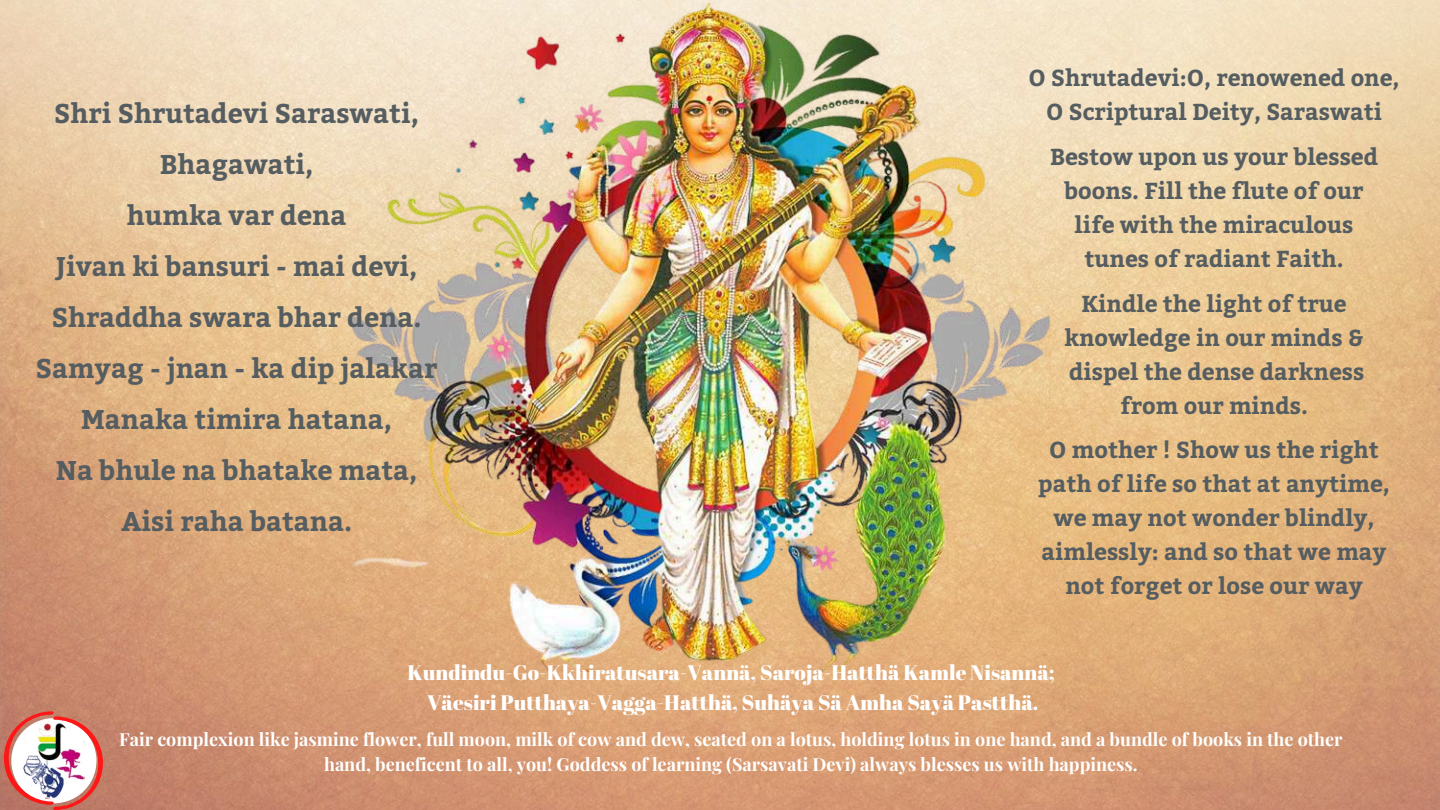
<style>
.page{position:relative;width:1440px;height:810px;background:#fff}
.page>*{position:absolute;margin:0;border:0;box-sizing:border-box;transform-origin:0 0}
.t1{font:700 27px/51px "Bitter";color:#555d61;text-align:center}
.t2{font:700 23px/34px "Bitter";color:#555d61;text-align:center}
.t3{font:21px/29.2px "Abril Fatface";color:#fff;text-align:center}
.t4{font:700 18px/25.1px "Playfair Display";color:#fff;text-align:center}
</style>
<div class="page">
<img style="left:0;top:0;width:1440px;height:810px">
<img style="left:253px;top:0;width:912px;height:671px">
<svg style="left:4px;top:711px;width:99px;height:99px"></svg>
<img style="left:23px;top:721px;width:61px;height:79px">
<p class="t1" style="left:36px;top:87px;width:403px">Shri Shrutadevi Saraswati,<br>Bhagawati,<br>humka var dena<br>Jivan ki bansuri - mai devi,<br>Shraddha swara bhar dena.<br>Samyag - jnan - ka dip jalakar<br>Manaka timira hatana,<br>Na bhule na bhatake mata,<br>Aisi raha batana.</p>
<p class="t2" style="left:1029px;top:60px;width:373px">O Shrutadevi:O, renowened one,<br>O Scriptural Deity, Saraswati</p>
<p class="t2" style="left:1050px;top:139px;width:330px">Bestow upon us your blessed boons. Fill the flute of our life with the miraculous tunes of radiant Faith.</p>
<p class="t2" style="left:1065px;top:285px;width:301px">Kindle the light of true knowledge in our minds &amp; dispel the dense darkness from our minds.</p>
<p class="t2" style="left:1038px;top:432px;width:353px">O mother ! Show us the right path of life so that at anytime, we may not wonder blindly, aimlessly: and so that we may not forget or lose our way</p>
<p class="t3" style="left:407px;top:658px;width:649px">Kundindu-Go-Kkhiratusara-Vannä, Saroja-Hatthä Kamle Nisannä;<br>Väesiri Putthaya-Vagga-Hatthä, Suhäya Sä Amha Sayä Pastthä.</p>
<p class="t4" style="left:119px;top:726px;width:1225px">Fair complexion like jasmine flower, full moon, milk of cow and dew, seated on a lotus, holding lotus in one hand, and a bundle of books in the other hand, beneficent to all, you! Goddess of learning (Sarsavati Devi) always blesses us with happiness.</p>
</div>
